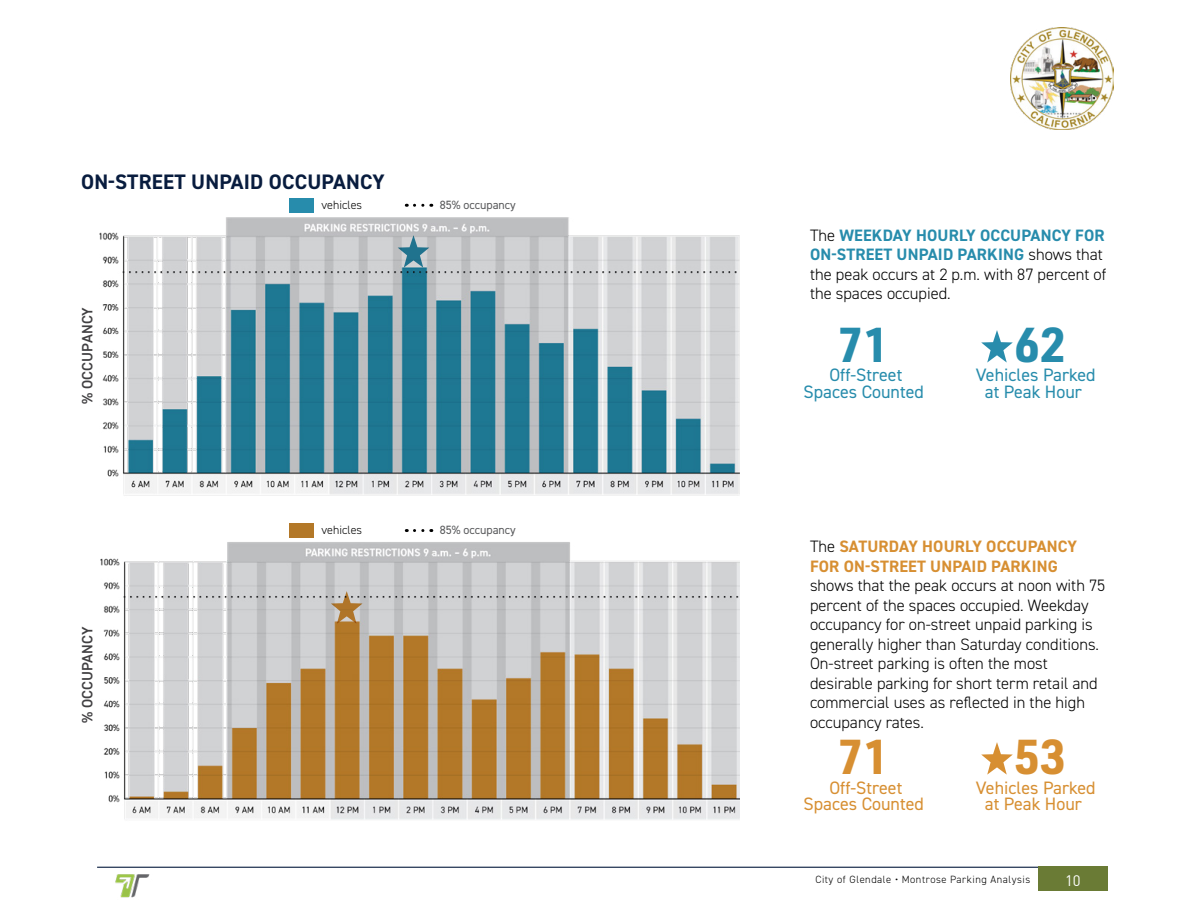
<style>
.page{position:relative;width:1188px;height:918px;background:#fff}
.page>*{position:absolute;margin:0;border:0;box-sizing:border-box;transform-origin:0 0}
.t1{font:700 48px "URWDIN";color:#278cac}
.t2{font:700 48px "URWDIN";color:#d78f32}
.t3{font:700 21px "DIN2014";letter-spacing:.01em;color:#081c3e}
.t4{font:18px "DIN2014";color:#278cac}
.t5{font:18px "DIN2014";color:#d78f32}
.t6{font:300 16.5px/19.5px "DIN2014";color:#000}
.t7{font:700 16.5px/19.5px "DIN2014";letter-spacing:.01em;color:#d78f32}
.t8{font:600 15px "DIN2014";letter-spacing:.01em;color:#414042}
.t9{font:15px "DIN";color:#fff}
.t10{font:12px "DIN2014";color:#58595b}
.t11{font:300 12px "DIN2014";color:#000}
.t12{font:300 10.5px "DIN2014";letter-spacing:.05em;color:#000}
.s1{font-weight:700;color:#278cac}
.s2{font-weight:300;color:#000}
</style>
<div class="page">
<hr style="left:97px;top:867px;width:1010px;height:1px;background:#081c3e">
<div style="left:1038px;top:867px;width:69px;height:24px;background:#6a7b35"></div>
<img style="left:115px;top:874px;width:35px;height:24px">
<img style="left:1011px;top:27px;width:102px;height:102px">
<img style="left:99px;top:217px;width:641px;height:279px">
<img style="left:100px;top:542px;width:640px;height:278px">
<svg style="left:414px;top:204px;width:18px;height:3px"></svg>
<div style="left:290px;top:198px;width:24px;height:15px;background:#278cac"></div>
<svg style="left:414px;top:529px;width:18px;height:3px"></svg>
<div style="left:290px;top:523px;width:24px;height:15px;background:#b37828"></div>
<svg style="left:981px;top:330px;width:32px;height:33px"></svg>
<svg style="left:398px;top:235px;width:31px;height:33px"></svg>
<svg style="left:331px;top:591px;width:32px;height:33px"></svg>
<svg style="left:981px;top:742px;width:32px;height:33px"></svg>
<p class="t3" style="left:81px;top:168px;width:305px">ON-STREET UNPAID OCCUPANCY</p>
<p class="t11" style="left:322px;top:197px;width:42px">vehicles</p>
<p class="t10" style="left:440px;top:197px;width:77px">85% occupancy</p>
<p class="t8" style="left:78px;top:404px;width:98px;rotate:-90deg">% OCCUPANCY</p>
<p class="t8" style="left:78px;top:723px;width:98px;rotate:-90deg">% OCCUPANCY</p>
<p class="t11" style="left:322px;top:523px;width:42px">vehicles</p>
<p class="t10" style="left:440px;top:522px;width:77px">85% occupancy</p>
<p class="t6" style="left:810px;top:225px;width:298px">The <span class="s1">WEEKDAY HOURLY OCCUPANCY FOR<br>ON-STREET UNPAID PARKING</span> shows that the peak occurs at 2 p.m. with 87 percent of</p>
<p class="t6" style="left:810px;top:284px;width:142px">the spaces occupied.</p>
<p class="t1" style="left:838px;top:312px;width:53px">71</p>
<p class="t1" style="left:1014px;top:312px;width:53px">62</p>
<p class="t4" style="left:830px;top:364px;width:74px">Off-Street</p>
<p class="t4" style="left:976px;top:364px;width:121px">Vehicles Parked</p>
<p class="t4" style="left:804px;top:380px;width:122px">Spaces Counted</p>
<p class="t4" style="left:985px;top:380px;width:99px">at Peak Hour</p>
<p class="t7" style="left:810px;top:537px;width:269px"><span class="s2">The</span> SATURDAY HOURLY OCCUPANCY<br>FOR ON-STREET UNPAID PARKING</p>
<p class="t6" style="left:810px;top:576px;width:297px">shows that the peak occurs at noon with 75 percent of the spaces occupied. Weekday occupancy for on-street unpaid parking is generally higher than Saturday conditions.<br>On-street parking is often the most desirable parking for short term retail and commercial uses as refected in the high occupancy rates.</p>
<p class="t2" style="left:838px;top:724px;width:53px">71</p>
<p class="t2" style="left:1014px;top:724px;width:53px">53</p>
<p class="t5" style="left:830px;top:776px;width:74px">Off-Street</p>
<p class="t5" style="left:976px;top:776px;width:121px">Vehicles Parked</p>
<p class="t5" style="left:804px;top:793px;width:122px">Spaces Counted</p>
<p class="t5" style="left:985px;top:793px;width:99px">at Peak Hour</p>
<p class="t12" style="left:815px;top:873px;width:216px">City of Glendale • Montrose Parking Analysis</p>
<p class="t9" style="left:1065px;top:871px;width:17px">10</p>
</div>
